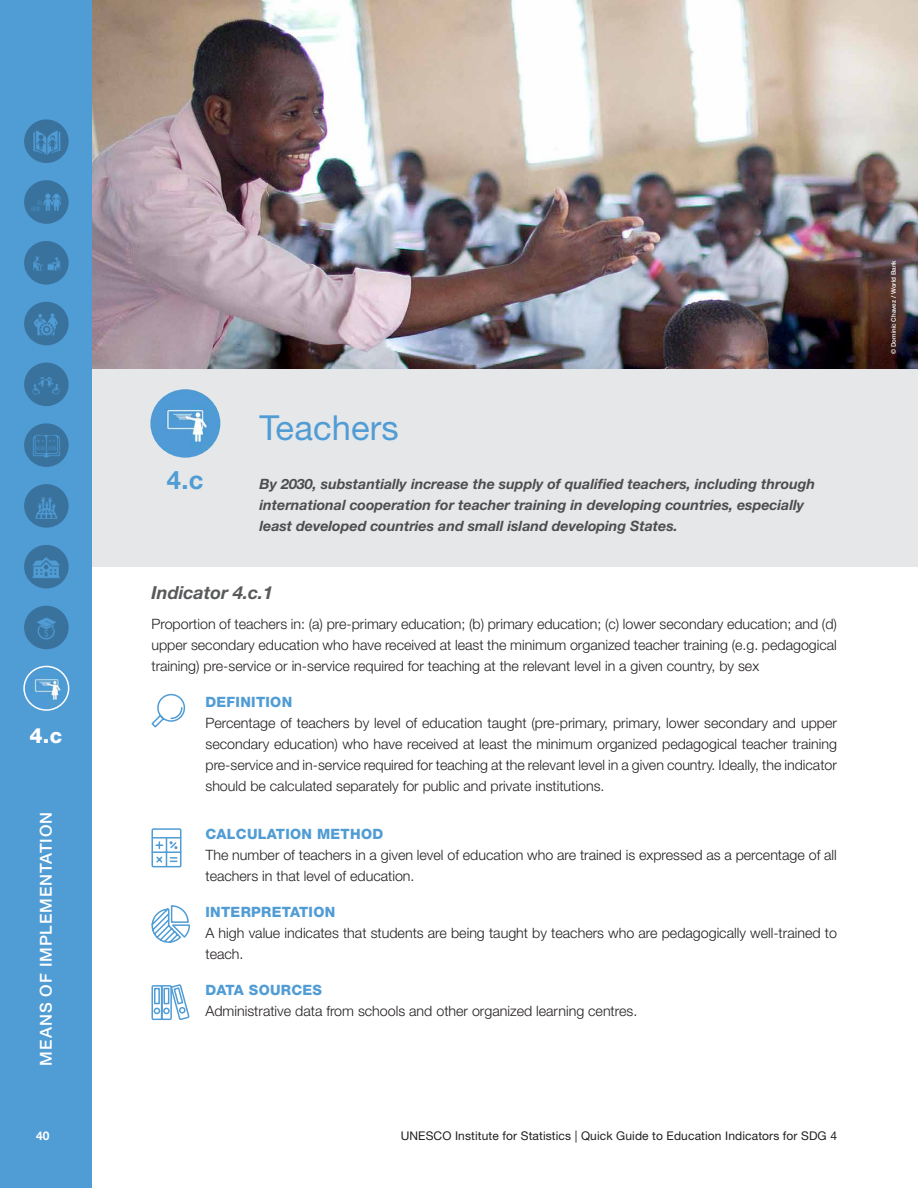
<style>
.page{position:relative;width:918px;height:1188px;background:#fff}
.page>*{position:absolute;margin:0;border:0;box-sizing:border-box;transform-origin:0 0}
.t1{font:34.5px "Helvetica Neue LT Std";letter-spacing:.005em;color:#509cd5}
.t2{font:700 25.5px "Helvetica Neue LT Std";color:#509cd5}
.t3{font:800 21px "Helvetica Neue LT Std";color:#fff}
.t4{font:italic 700 18px "Helvetica Neue LT Std";color:#58595b}
.t5{font:500 16.5px "Helvetica Neue LT Std";letter-spacing:.055em;color:#fff}
.t6{font:300 14.25px/21px "Helvetica Neue LT Std";color:#231f20;text-align:justify}
.t7{font:italic 700 14.25px/21px "Helvetica Neue LT Std";color:#4d4d4f}
.t8{font:800 14.25px "Helvetica Neue LT Std";letter-spacing:.02em;color:#509cd5}
.t9{font:12px "Helvetica Neue LT Std";letter-spacing:.01em;color:#231f20}
.t10{font:700 12px "Helvetica Neue LT Std";color:#fff}
.t11{font:500 6.3px "Helvetica Neue LT Std";color:#fff}
</style>
<div class="page">
<img style="left:92px;top:0;width:826px;height:369px">
<div style="left:65px;top:369px;width:853px;height:197px;background:#e6e7e8"></div>
<svg style="left:151px;top:693px;width:35px;height:35px"></svg>
<svg style="left:151px;top:828px;width:31px;height:40px"></svg>
<hr style="left:152px;top:837px;width:29px;height:2px;background:#509cd5">
<svg style="left:151px;top:905px;width:39px;height:38px"></svg>
<svg style="left:151px;top:984px;width:39px;height:37px"></svg>
<div style="left:0;top:0;width:92px;height:1188px;background:#509cd5"></div>
<img style="left:24px;top:119px;width:45px;height:44px">
<img style="left:24px;top:666px;width:45px;height:44px">
<div style="left:23px;top:666px;width:46px;height:45px;border:2px solid #fff;border-radius:50%"></div>
<img style="left:24px;top:180px;width:45px;height:44px">
<img style="left:24px;top:241px;width:45px;height:44px">
<img style="left:24px;top:302px;width:45px;height:43px">
<img style="left:24px;top:363px;width:45px;height:43px">
<img style="left:24px;top:423px;width:45px;height:44px">
<img style="left:24px;top:484px;width:45px;height:44px">
<img style="left:24px;top:545px;width:45px;height:43px">
<img style="left:24px;top:606px;width:45px;height:43px">
<img style="left:150px;top:389px;width:70px;height:69px">
<h1 class="t1" style="left:260px;top:407px;width:141px">Teachers</h1>
<h3 class="t3" style="left:30px;top:723px;width:34px">4.c</h3>
<p class="t5" style="left:36px;top:1066px;width:255px;rotate:-90deg">MEANS OF IMPLEMENTATION</p>
<h2 class="t2" style="left:167px;top:464px;width:38px">4.c</h2>
<p class="t7" style="left:260px;top:473px;width:557px">By 2030, substantially increase the supply of qualified teachers, including through international cooperation for teacher training in developing countries, especially least developed countries and small island developing States.</p>
<p class="t4" style="left:152px;top:581px;width:123px">Indicator 4.c.1</p>
<p class="t6" style="left:152px;top:613px;width:687px">Proportion of teachers in: (a) pre-primary education; (b) primary education; (c) lower secondary education; and (d) upper secondary education who have received at least the minimum organized teacher training (e.g. pedagogical training) pre-service or in-service required for teaching at the relevant level in a given country, by sex</p>
<p class="t8" style="left:205px;top:693px;width:88px">DEFINITION</p>
<p class="t6" style="left:205px;top:712px;width:633px">Percentage of teachers by level of education taught (pre-primary, primary, lower secondary and upper secondary education) who have received at least the minimum organized pedagogical teacher training pre-service and in-service required for teaching at the relevant level in a given country. Ideally, the indicator should be calculated separately for public and private institutions.</p>
<p class="t8" style="left:205px;top:825px;width:179px">CALCULATION METHOD</p>
<p class="t6" style="left:205px;top:844px;width:633px">The number of teachers in a given level of education who are trained is expressed as a percentage of all teachers in that level of education.</p>
<p class="t8" style="left:205px;top:903px;width:131px">INTERPRETATION</p>
<p class="t6" style="left:205px;top:922px;width:633px">A high value indicates that students are being taught by teachers who are pedagogically well-trained to teach.</p>
<p class="t8" style="left:205px;top:981px;width:118px">DATA SOURCES</p>
<p class="t6" style="left:205px;top:1000px;width:433px">Administrative data from schools and other organized learning centres.</p>
<p class="t10" style="left:36px;top:1128px;width:15px">40</p>
<p class="t9" style="left:401px;top:1128px;width:438px">UNESCO Institute for Statistics | Quick Guide to Education Indicators for SDG 4</p>
<p class="t11" style="left:890px;top:354px;width:95px;rotate:-90deg">© Dominic Chavez / World Bank</p>
</div>
